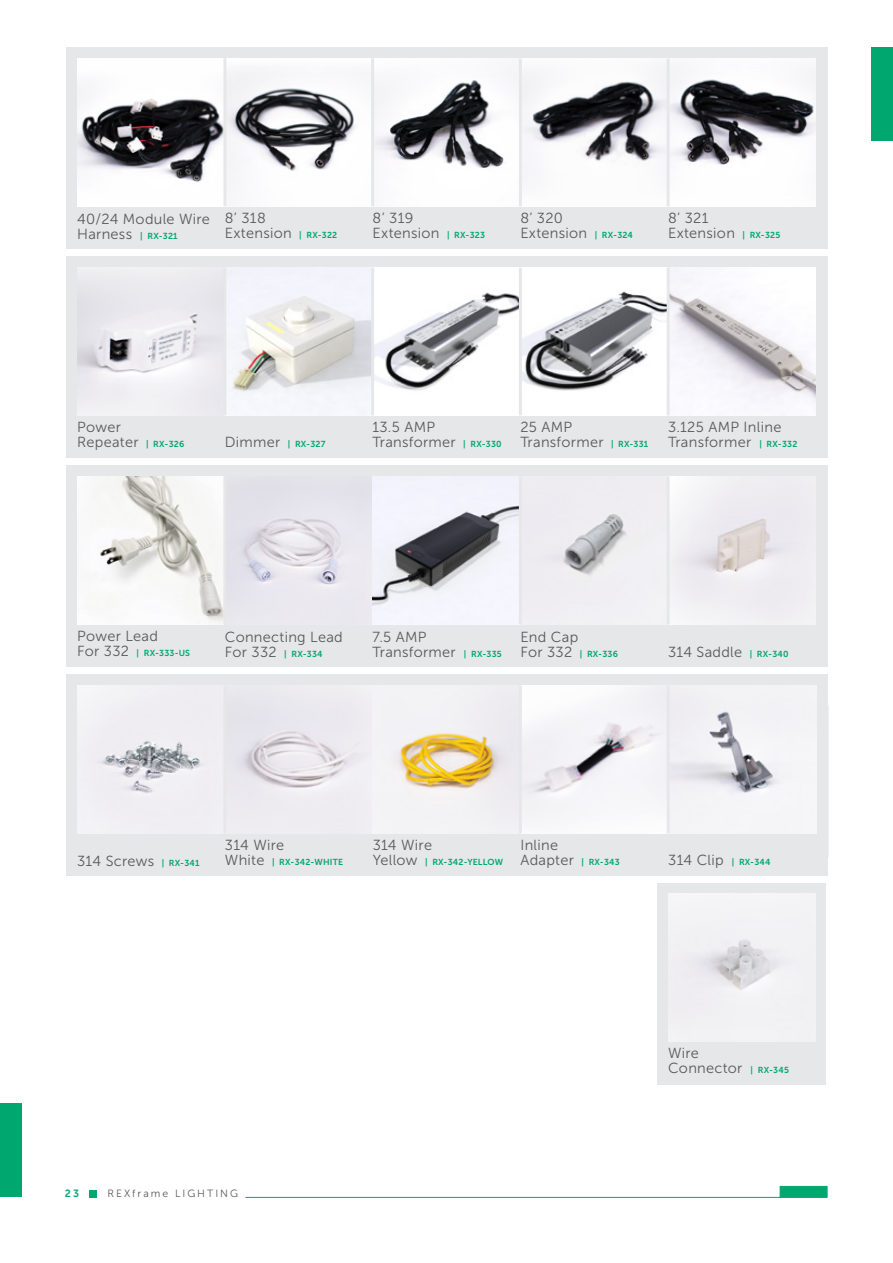
<style>
.page{position:relative;width:893px;height:1263px;background:#fff}
.page>*{position:absolute;margin:0;border:0;box-sizing:border-box;transform-origin:0 0}
.t1{font:14.55px/14.9px "Museo Sans 300";letter-spacing:.02em;color:#58595b}
.t2{font:10.5px "Museo Sans 300";letter-spacing:.19em;color:#58595b}
.t3{font:10.5px "Museo Sans 700";color:#00a76f}
.t4{font:8.7px "Museo Sans 700";letter-spacing:.02em;color:#00a76f}
.s1{font-family:"Museo Sans 700";font-size:8.7px;color:#00a76f}
.s2{font-family:"Museo Sans 300";font-size:14.55px;color:#58595b}
</style>
<div class="page">
<div style="left:66px;top:47px;width:761px;height:202px;background:#e6e7e8"></div>
<div style="left:66px;top:256px;width:761px;height:202px;background:#e6e7e8"></div>
<div style="left:66px;top:465px;width:761px;height:202px;background:#e6e7e8"></div>
<div style="left:66px;top:674px;width:761px;height:202px;background:#e6e7e8"></div>
<div style="left:658px;top:884px;width:168px;height:201px;background:#e6e7e8"></div>
<img style="left:77px;top:686px;width:739px;height:147px">
<img style="left:668px;top:894px;width:148px;height:147px">
<img style="left:77px;top:268px;width:739px;height:147px">
<img style="left:77px;top:477px;width:739px;height:147px">
<div style="left:0;top:1103px;width:22px;height:94px;background:#00a76f"></div>
<div style="left:89px;top:1190px;width:7px;height:7px;background:#00a76f"></div>
<hr style="left:246px;top:1197px;width:534px;height:1px;background:#00a76f">
<div style="left:780px;top:1186px;width:47px;height:12px;background:#00a76f;border:1px solid #00a76f"></div>
<div style="left:871px;top:47px;width:22px;height:94px;background:#00a76f"></div>
<img style="left:77px;top:59px;width:739px;height:147px">
<hr style="left:826px;top:705px;width:3px;height:152px;background:#e6e7e8">
<hr style="left:667px;top:686px;width:3px;height:147px;background:#e6e7e8">
<hr style="left:519px;top:686px;width:3px;height:147px;background:#e6e7e8">
<hr style="left:223px;top:58px;width:3px;height:148px;background:#e6e7e8">
<hr style="left:371px;top:58px;width:3px;height:148px;background:#e6e7e8">
<hr style="left:223px;top:268px;width:3px;height:147px;background:#e6e7e8">
<hr style="left:371px;top:268px;width:3px;height:147px;background:#e6e7e8">
<hr style="left:667px;top:59px;width:3px;height:147px;background:#e6e7e8">
<hr style="left:519px;top:59px;width:3px;height:147px;background:#e6e7e8">
<hr style="left:223px;top:477px;width:3px;height:147px;background:#e6e7e8">
<hr style="left:667px;top:268px;width:3px;height:147px;background:#e6e7e8">
<hr style="left:519px;top:268px;width:3px;height:147px;background:#e6e7e8">
<hr style="left:667px;top:477px;width:3px;height:147px;background:#e6e7e8">
<hr style="left:223px;top:686px;width:3px;height:147px;background:#e6e7e8">
<hr style="left:519px;top:477px;width:3px;height:147px;background:#e6e7e8">
<p class="t1" style="left:77px;top:212px;width:134px">40/24 Module Wire<br>Harness <span class="s1">| RX-321</span></p>
<p class="t1" style="left:225px;top:211px;width:114px">8’ 318<br>Extension <span class="s1">| RX-322</span></p>
<p class="t1" style="left:373px;top:211px;width:114px">8’ 319<br>Extension <span class="s1">| RX-323</span></p>
<p class="t1" style="left:520px;top:211px;width:114px">8’ 320<br>Extension <span class="s1">| RX-324</span></p>
<p class="t1" style="left:668px;top:211px;width:114px">8’ 321<br>Extension <span class="s1">| RX-325</span></p>
<p class="t1" style="left:77px;top:420px;width:109px">Power<br>Repeater <span class="s1">| RX-326</span></p>
<p class="t4" style="left:225px;top:439px;width:102px"><span class="s2">Dimmer</span> | RX-327</p>
<p class="t1" style="left:373px;top:420px;width:131px">13.5 AMP<br>Transformer <span class="s1">| RX-330</span></p>
<p class="t1" style="left:520px;top:420px;width:130px">25 AMP<br>Transformer <span class="s1">| RX-331</span></p>
<p class="t1" style="left:668px;top:420px;width:131px">3.125 AMP Inline<br>Transformer <span class="s1">| RX-332</span></p>
<p class="t1" style="left:77px;top:629px;width:82px">Power Lead</p>
<p class="t4" style="left:77px;top:648px;width:115px"><span class="s2">For 332</span> | RX-333-US</p>
<p class="t1" style="left:225px;top:629px;width:120px">Connecting Lead</p>
<p class="t4" style="left:225px;top:649px;width:99px"><span class="s2">For 332</span> | RX-334</p>
<p class="t1" style="left:373px;top:629px;width:131px">7.5 AMP<br>Transformer <span class="s1">| RX-335</span></p>
<p class="t1" style="left:520px;top:629px;width:59px">End Cap</p>
<p class="t4" style="left:520px;top:649px;width:99px"><span class="s2">For 332</span> | RX-336</p>
<p class="t1" style="left:668px;top:644px;width:122px">314 Saddle <span class="s1">| RX-340</span></p>
<p class="t1" style="left:77px;top:853px;width:124px">314 Screws <span class="s1">| RX-341</span></p>
<p class="t1" style="left:225px;top:838px;width:61px">314 Wire</p>
<p class="t4" style="left:225px;top:857px;width:120px"><span class="s2">White</span> | RX-342-WHITE</p>
<p class="t1" style="left:373px;top:838px;width:61px">314 Wire</p>
<p class="t4" style="left:373px;top:857px;width:132px"><span class="s2">Yellow</span> | RX-342-YELLOW</p>
<p class="t1" style="left:520px;top:838px;width:101px">Inline<br>Adapter <span class="s1">| RX-343</span></p>
<p class="t1" style="left:668px;top:853px;width:104px">314 Clip <span class="s1">| RX-344</span></p>
<p class="t3" style="left:65px;top:1188px;width:16px">23</p>
<p class="t2" style="left:107px;top:1188px;width:132px">REXframe LIGHTING</p>
<p class="t1" style="left:668px;top:1046px;width:122px">Wire<br>Connector <span class="s1">| RX-345</span></p>
</div>
